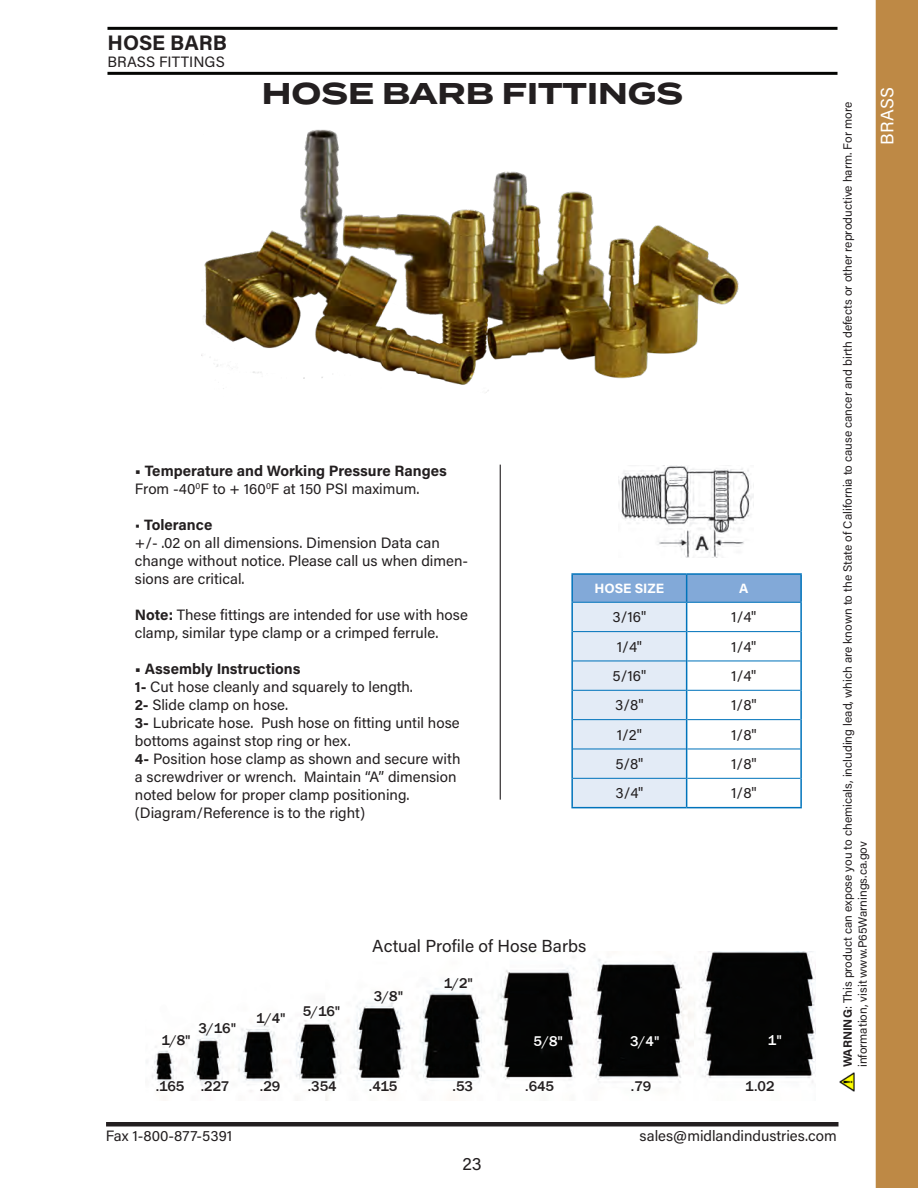
<style>
.page{position:relative;width:918px;height:1188px;background:#fff}
.page>*{position:absolute;margin:0;border:0;box-sizing:border-box;transform-origin:0 0}
._2020_Section_Title{font:700 30px "Termina";color:#231f20}
._2020_Page_Header{font:700 21px "Acumin Pro";color:#231f20}
.t1{font:18px "Acumin Pro";letter-spacing:.005em;color:#fff}
.t2{font:18px "Acumin Pro";color:#231f20}
._2020_Information{font:17.4px "Acumin Pro";color:#231f20}
._2020_Notes{font:15px/18px "Acumin Pro";color:#231f20}
._2020_Notes-2{font:700 15px "Acumin Pro";color:#231f20}
._2021_Test_Body{font:15px "Acumin Pro";color:#231f20}
._2020_Spec_Numbers{font:500 14.55px "Franklin Gothic";color:#231f20}
._2020_Spec_Numbers-2{font:500 14.55px "Franklin Gothic";color:#fff}
._2021_Test_Head{font:700 13.5px "Acumin Pro";color:#fff}
.t3{font:12px/15px "Acumin Pro";color:#231f20}
.s1{font-weight:400}
.s2{font-weight:700}
</style>
<div class="page">
<hr style="left:107px;top:27px;width:731px;height:3px;background:#040503">
<hr style="left:107px;top:72px;width:731px;height:3px;background:#040503">
<hr style="left:106px;top:1122px;width:733px;height:4px;background:#231f20">
<div style="left:876px;top:0;width:42px;height:1188px;background:#be8945"></div>
<hr style="left:571px;top:602px;width:116px;height:1px;background:#0073bb">
<hr style="left:687px;top:602px;width:115px;height:1px;background:#0073bb">
<hr style="left:571px;top:573px;width:116px;height:2px;background:#0073bb">
<hr style="left:571px;top:575px;width:2px;height:27px;background:#0073bb">
<hr style="left:687px;top:573px;width:115px;height:2px;background:#0073bb">
<hr style="left:800px;top:575px;width:2px;height:27px;background:#0073bb">
<hr style="left:571px;top:603px;width:2px;height:29px;background:#0073bb">
<hr style="left:800px;top:603px;width:2px;height:29px;background:#0073bb">
<hr style="left:571px;top:632px;width:2px;height:29px;background:#0073bb">
<hr style="left:800px;top:632px;width:2px;height:29px;background:#0073bb">
<hr style="left:571px;top:661px;width:2px;height:29px;background:#0073bb">
<hr style="left:800px;top:661px;width:2px;height:29px;background:#0073bb">
<hr style="left:571px;top:690px;width:2px;height:30px;background:#0073bb">
<hr style="left:800px;top:690px;width:2px;height:30px;background:#0073bb">
<hr style="left:571px;top:720px;width:2px;height:29px;background:#0073bb">
<hr style="left:800px;top:720px;width:2px;height:29px;background:#0073bb">
<hr style="left:571px;top:749px;width:2px;height:29px;background:#0073bb">
<hr style="left:800px;top:749px;width:2px;height:29px;background:#0073bb">
<hr style="left:571px;top:778px;width:2px;height:29px;background:#0073bb">
<svg style="left:572px;top:574px;width:229px;height:233px"></svg>
<hr style="left:800px;top:778px;width:2px;height:29px;background:#0073bb">
<hr style="left:571px;top:807px;width:116px;height:1px;background:#0073bb">
<hr style="left:687px;top:807px;width:115px;height:1px;background:#0073bb">
<img style="left:840px;top:1072px;width:15px;height:20px">
<img style="left:618px;top:466px;width:136px;height:92px">
<hr style="left:500px;top:465px;width:1px;height:335px;background:#231f20">
<img style="left:202px;top:129px;width:537px;height:264px">
<img style="left:152px;top:951px;width:663px;height:149px">
<p class="_2020_Page_Header" style="left:107px;top:28px;width:121px">HOSE BARB</p>
<p class="_2020_Notes" style="left:107px;top:52px;width:119px">BRASS FITTINGS</p>
<p class="_2020_Section_Title" style="left:262px;top:71px;width:423px">HOSE BARB FITTINGS</p>
<p class="_2020_Notes-2" style="left:135px;top:460px;width:313px">• Temperature and Working Pressure Ranges</p>
<p class="_2020_Notes" style="left:135px;top:479px;width:286px">From -40<sup>0</sup>F to + 160<sup>0</sup>F at 150 PSI maximum.</p>
<p class="_2020_Notes-2" style="left:135px;top:514px;width:79px"><span class="s1">•</span> Tolerance</p>
<p class="_2020_Notes" style="left:135px;top:533px;width:335px">+/- .02 on all dimensions. Dimension Data can change without notice. Please call us when dimen&shy;sions are critical.</p>
<p class="_2020_Notes" style="left:135px;top:605px;width:334px"><span class="s2">Note:</span> These fittings are intended for use with hose clamp, similar type clamp or a crimped ferrule.</p>
<p class="_2020_Notes-2" style="left:135px;top:658px;width:167px">• Assembly Instructions</p>
<p class="_2020_Notes" style="left:135px;top:677px;width:280px"><span class="s2">1-</span> Cut hose cleanly and squarely to length.</p>
<p class="_2020_Notes" style="left:135px;top:695px;width:155px"><span class="s2">2-</span> Slide clamp on hose.</p>
<p class="_2020_Notes" style="left:135px;top:713px;width:326px"><span class="s2">3-</span> Lubricate hose. Push hose on fitting until hose bottoms against stop ring or hex.</p>
<p class="_2020_Notes" style="left:135px;top:749px;width:327px"><span class="s2">4-</span> Position hose clamp as shown and secure with a screwdriver or wrench. Maintain “A” dimension noted below for proper clamp positioning.</p>
<p class="_2020_Notes" style="left:135px;top:803px;width:232px">(Diagram/Reference is to the right)</p>
<p class="_2021_Test_Head" style="left:595px;top:579px;width:71px">HOSE SIZE</p>
<p class="_2021_Test_Head" style="left:739px;top:579px;width:11px">A</p>
<p class="_2021_Test_Body" style="left:612px;top:607px;width:35px">3/16"</p>
<p class="_2021_Test_Body" style="left:731px;top:607px;width:27px">1/4"</p>
<p class="_2021_Test_Body" style="left:617px;top:636px;width:27px">1/4"</p>
<p class="_2021_Test_Body" style="left:731px;top:636px;width:27px">1/4"</p>
<p class="_2021_Test_Body" style="left:613px;top:666px;width:35px">5/16"</p>
<p class="_2021_Test_Body" style="left:731px;top:666px;width:27px">1/4"</p>
<p class="_2021_Test_Body" style="left:615px;top:695px;width:30px">3/8"</p>
<p class="_2021_Test_Body" style="left:731px;top:695px;width:27px">1/8"</p>
<p class="_2021_Test_Body" style="left:617px;top:724px;width:27px">1/2"</p>
<p class="_2021_Test_Body" style="left:731px;top:724px;width:27px">1/8"</p>
<p class="_2021_Test_Body" style="left:615px;top:754px;width:30px">5/8"</p>
<p class="_2021_Test_Body" style="left:731px;top:754px;width:27px">1/8"</p>
<p class="_2021_Test_Body" style="left:615px;top:783px;width:29px">3/4"</p>
<p class="_2021_Test_Body" style="left:731px;top:783px;width:27px">1/8"</p>
<p class="_2020_Information" style="left:372px;top:934px;width:216px">Actual Profile of Hose Barbs</p>
<p class="_2020_Spec_Numbers" style="left:374px;top:987px;width:31px">3/8"</p>
<p class="_2020_Spec_Numbers" style="left:444px;top:975px;width:31px">1/2"</p>
<p class="_2020_Spec_Numbers" style="left:161px;top:1031px;width:31px">1/8"</p>
<p class="_2020_Spec_Numbers" style="left:198px;top:1019px;width:39px">3/16"</p>
<p class="_2020_Spec_Numbers" style="left:256px;top:1009px;width:31px">1/4"</p>
<p class="_2020_Spec_Numbers" style="left:303px;top:1002px;width:39px">5/16"</p>
<p class="_2020_Spec_Numbers-2" style="left:534px;top:1032px;width:31px">5/8"</p>
<p class="_2020_Spec_Numbers-2" style="left:630px;top:1032px;width:31px">3/4"</p>
<p class="_2020_Spec_Numbers-2" style="left:768px;top:1031px;width:15px">1"</p>
<p class="_2020_Spec_Numbers" style="left:156px;top:1077px;width:30px">.165</p>
<p class="_2020_Spec_Numbers" style="left:201px;top:1077px;width:30px">.227</p>
<p class="_2020_Spec_Numbers" style="left:260px;top:1077px;width:22px">.29</p>
<p class="_2020_Spec_Numbers" style="left:308px;top:1077px;width:31px">.354</p>
<p class="_2020_Spec_Numbers" style="left:369px;top:1077px;width:30px">.415</p>
<p class="_2020_Spec_Numbers" style="left:453px;top:1077px;width:22px">.53</p>
<p class="_2020_Spec_Numbers" style="left:525px;top:1077px;width:30px">.645</p>
<p class="_2020_Spec_Numbers" style="left:631px;top:1077px;width:22px">.79</p>
<p class="_2020_Spec_Numbers" style="left:745px;top:1077px;width:31px">1.02</p>
<p class="t3" style="left:840px;top:1067px;width:967px;rotate:-90deg"><span class="s2">WARNING</span>: This product can expose you to chemicals, including lead, which are known to the State of California to cause cancer and birth defects or other reproductive harm. For more information, visit www.P65Warnings.ca.gov</p>
<p class="t1" style="left:875px;top:145px;width:59px;rotate:-90deg">BRASS</p>
<p class="_2020_Notes" style="left:106px;top:1127px;width:128px">Fax 1-800-877-5391</p>
<p class="_2020_Notes" style="left:640px;top:1127px;width:199px">sales@midlandindustries.com</p>
<p class="t2" style="left:463px;top:1152px;width:21px">23</p>
</div>
